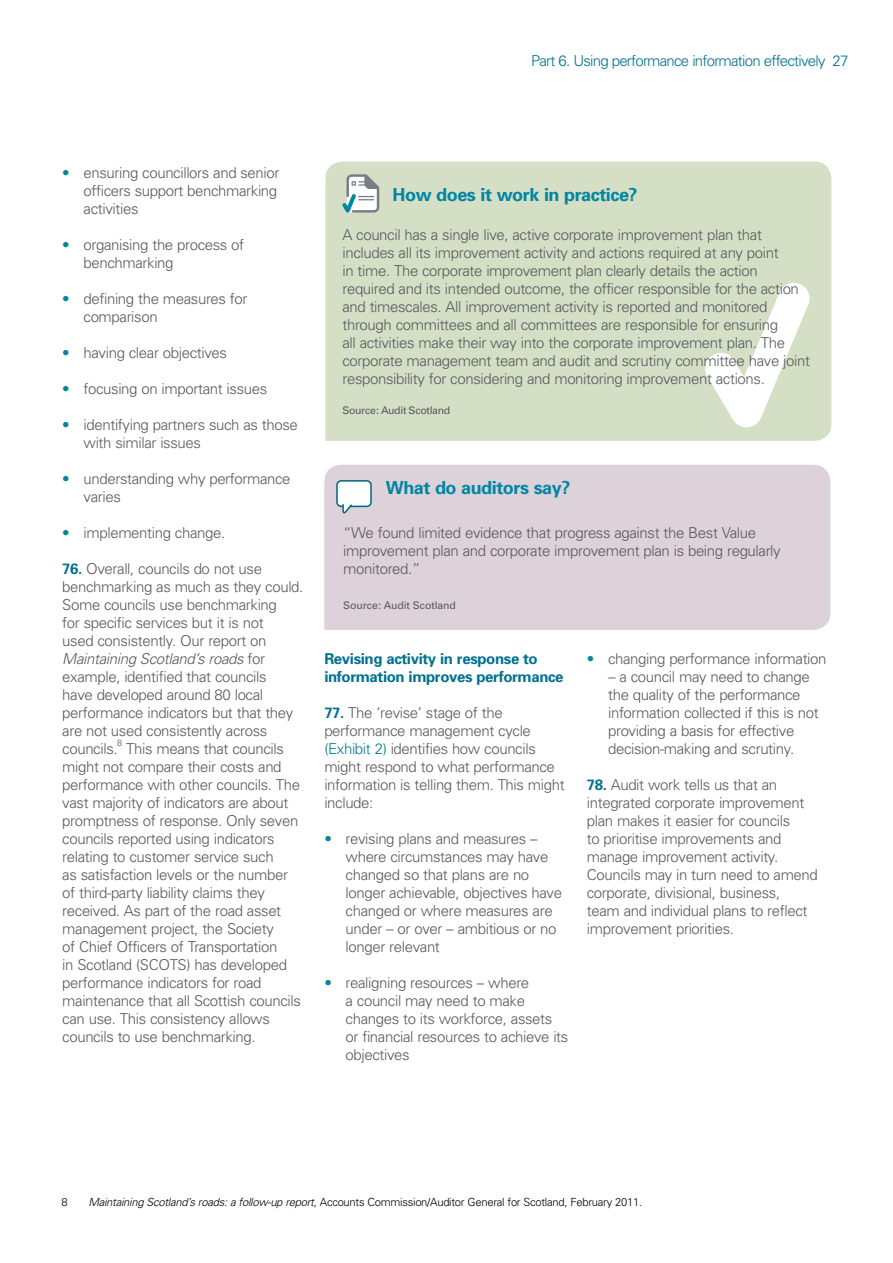
<style>
.page{position:relative;width:893px;height:1263px;background:#fff}
.page>*{position:absolute;margin:0;border:0;box-sizing:border-box;transform-origin:0 0}
.Heading_6_-_Boxes{font:700 18px "Univers";letter-spacing:-.025em;color:#0086a2}
.Paragraph{font:300 15px/18px "Univers";letter-spacing:-.025em;color:#58595b}
.Paragraph_-_bullet{font:300 15px/18px "Univers";letter-spacing:-.025em;color:#58595b}
.Heading_3{font:700 15px/18px "Univers";letter-spacing:-.025em;color:#00728f}
.t1{font:300 15px "Univers";letter-spacing:-.05em;color:#00728f}
.Footnote{font:300 11.25px "Univers";letter-spacing:-.025em;color:#000}
.Paragraph-2{font:10.5px "Univers";letter-spacing:-.03em;color:#58595b}
.Exhibit_-_Source{font:10.5px "Univers";letter-spacing:-.01em;color:#58595b}
.Paragraph-3{font:300 9px "Univers";color:#58595b}
.s1{color:#0086a2}
.s2{font-weight:700;color:#00728f}
.s3{font-style:italic}
.s4{color:#007b98}
</style>
<div class="page">
<div style="left:325px;top:162px;width:506px;height:279px;background:#d4dfc6"></div>
<svg style="left:705px;top:283px;width:104px;height:144px"></svg>
<svg style="left:342px;top:174px;width:37px;height:39px"></svg>
<div style="left:324px;top:465px;width:506px;height:165px;background:#ddd1da"></div>
<div style="left:337px;top:481px;width:34px;height:25px;background:#fff;border-radius:4px"></div>
<div style="left:336px;top:480px;width:36px;height:27px;border:2px solid #00667d;border-radius:4px"></div>
<svg style="left:342px;top:504px;width:12px;height:9px"></svg>
<p class="t1" style="left:531px;top:52px;width:319px">Part 6. Using performance information effectively 27</p>
<p class="Paragraph_-_bullet" style="left:84px;top:163px;width:197px;text-indent:-21px"><span class="s1">•</span> ensuring councillors and senior officers support benchmarking activities</p>
<p class="Paragraph_-_bullet" style="left:84px;top:235px;width:162px;text-indent:-21px"><span class="s1">•</span> organising the process of benchmarking</p>
<p class="Paragraph_-_bullet" style="left:84px;top:289px;width:165px;text-indent:-21px"><span class="s1">•</span> defining the measures for comparison</p>
<p class="Paragraph_-_bullet" style="left:62px;top:343px;width:166px"><span class="s1">•</span> having clear objectives</p>
<p class="Paragraph_-_bullet" style="left:62px;top:379px;width:206px"><span class="s1">•</span> focusing on important issues</p>
<p class="Paragraph_-_bullet" style="left:84px;top:415px;width:216px;text-indent:-21px"><span class="s1">•</span> identifying partners such as those with similar issues</p>
<p class="Paragraph_-_bullet" style="left:84px;top:469px;width:209px;text-indent:-21px"><span class="s1">•</span> understanding why performance varies</p>
<p class="Paragraph_-_bullet" style="left:62px;top:523px;width:164px"><span class="s1">•</span> implementing change.</p>
<p class="Paragraph" style="left:62px;top:559px;width:243px"><span class="s2">76.</span> Overall, councils do not use benchmarking as much as they could.<br>Some councils use benchmarking<br>for specific services but it is not<br>used consistently. Our report on<br><span class="s3">Maintaining Scotland’s roads</span> for example, identified that councils<br>have developed around 80 local performance indicators but that they are not used consistently across councils.</p>
<p class="Paragraph-3" style="left:117px;top:737px;width:7px">8</p>
<p class="Paragraph" style="left:62px;top:739px;width:240px;text-indent:64px">This means that councils might not compare their costs and performance with other councils. The vast majority of indicators are about promptness of response. Only seven councils reported using indicators relating to customer service such<br>as satisfaction levels or the number of third-party liability claims they received. As part of the road asset management project, the Society<br>of Chief Officers of Transportation<br>in Scotland (SCOTS) has developed performance indicators for road maintenance that all Scottish councils can use. This consistency allows councils to use benchmarking.</p>
<p class="Heading_6_-_Boxes" style="left:393px;top:184px;width:246px">How does it work in practice?</p>
<p class="Paragraph" style="left:342px;top:225px;width:469px">A council has a single live, active corporate improvement plan that includes all its improvement activity and actions required at any point<br>in time. The corporate improvement plan clearly details the action required and its intended outcome, the officer responsible for the action and timescales. All improvement activity is reported and monitored through committees and all committees are responsible for ensuring<br>all activities make their way into the corporate improvement plan. The corporate management team and audit and scrutiny committee have joint responsibility for considering and monitoring improvement actions.</p>
<p class="Paragraph-2" style="left:342px;top:405px;width:109px">Source: Audit Scotland</p>
<p class="Heading_6_-_Boxes" style="left:386px;top:477px;width:186px">What do auditors say?</p>
<p class="Paragraph" style="left:343px;top:523px;width:439px">“We found limited evidence that progress against the Best Value improvement plan and corporate improvement plan is being regularly monitored.”</p>
<p class="Exhibit_-_Source" style="left:343px;top:599px;width:114px">Source: Audit Scotland</p>
<p class="Heading_3" style="left:324px;top:649px;width:241px">Revising activity in response to information improves performance</p>
<p class="Paragraph" style="left:324px;top:703px;width:242px"><span class="s2">77.</span> The ‘revise’ stage of the performance management cycle <span class="s4">(Exhibit 2)</span> identifies how councils might respond to what performance information is telling them. This might include:</p>
<p class="Paragraph_-_bullet" style="left:346px;top:829px;width:218px;text-indent:-21px"><span class="s1">•</span> revising plans and measures – where circumstances may have changed so that plans are no longer achievable, objectives have changed or where measures are under – or over – ambitious or no longer relevant</p>
<p class="Paragraph_-_bullet" style="left:346px;top:973px;width:224px;text-indent:-21px"><span class="s1">•</span> realigning resources – where<br>a council may need to make changes to its workforce, assets or financial resources to achieve its objectives</p>
<p class="Paragraph_-_bullet" style="left:587px;top:649px;width:241px"><span class="s1">•</span> changing performance information</p>
<p class="Paragraph_-_bullet" style="left:608px;top:667px;width:212px">– a council may need to change the quality of the performance information collected if this is not providing a basis for effective decision-making and scrutiny.</p>
<p class="Paragraph" style="left:587px;top:775px;width:233px"><span class="s2">78.</span> Audit work tells us that an integrated corporate improvement plan makes it easier for councils<br>to prioritise improvements and manage improvement activity.<br>Councils may in turn need to amend corporate, divisional, business,<br>team and individual plans to reflect improvement priorities.</p>
<p class="Footnote" style="left:61px;top:1195px;width:8px">8</p>
<p class="Footnote" style="left:88px;top:1195px;width:555px"><span class="s3">Maintaining Scotland’s roads: a follow-up report</span>, Accounts Commission/Auditor General for Scotland, February 2011.</p>
</div>
